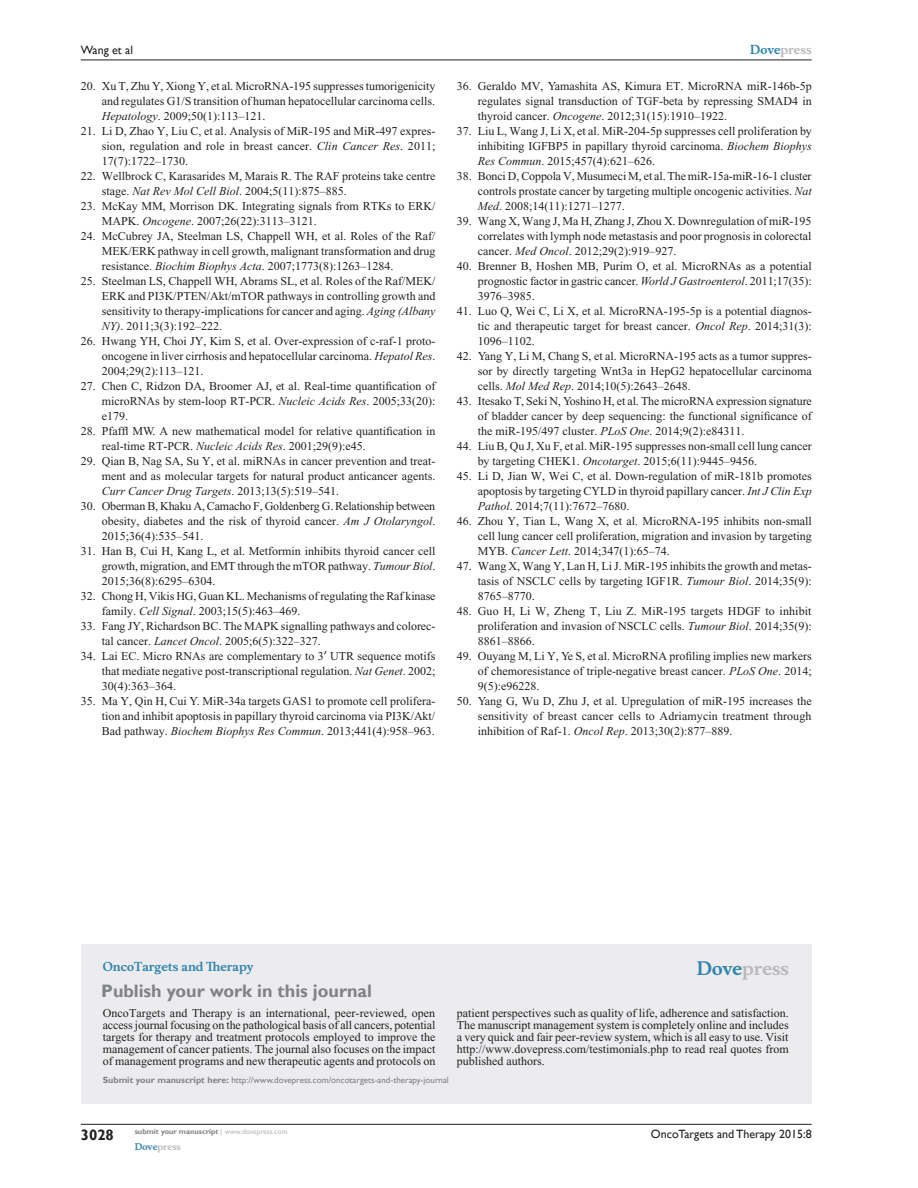
<style>
.page{position:relative;width:918px;height:1188px;background:#fff}
.page>*{position:absolute;margin:0;border:0;box-sizing:border-box;transform-origin:0 0}
.PromBx-H1{font:700 18px "Gill Sans";color:#808285}
.PromBx-Brand{font:700 18px "Musee";color:#b8b9bc}
.t1{font:700 15px "Gill Sans";color:#231f20}
.RefNL2{font:12px/15px "Times New Roman";color:#231f20;text-align:justify}
.PromBx-Tx{font:12px/12px "Times New Roman";color:#231f20;text-align:justify}
.t2{font:12px "Gill Sans";color:#231f20}
.PromBx-JrnlName{font:700 12px "Musee";color:#3485ae}
.t3{font:700 12px "Musee";color:#b8b9bc}
.PromBx-SubmitMssWebA{font:9px "Gill Sans";color:#808285}
.t4{font:700 9px "Musee";color:#b8b9bc}
.t5{font:700 7.5px "Gill Sans";color:#808285}
.s1{font-style:italic}
.s2{color:#3485ae}
.s3{font-weight:700}
.s4{font-weight:400;color:#b8b9bc}
</style>
<div class="page">
<div style="left:81px;top:944px;width:731px;height:159px;background:#ececee"></div>
<hr style="left:81px;top:1124px;width:731px;height:1px;background:#231f20">
<hr style="left:81px;top:60px;width:731px;height:1px;background:#231f20">
<p class="t2" style="left:81px;top:43px;width:54px">Wang et al</p>
<p class="RefNL2" style="left:102px;top:79px;width:335px;text-indent:-21px">20. Xu T, Zhu Y, Xiong Y, et al. MicroRNA-195 suppresses tumorigenicity and regulates G1/S transition of human hepatocellular carcinoma cells.<br><span class="s1">Hepatology</span>. 2009;50(1):113–121.</p>
<p class="RefNL2" style="left:102px;top:124px;width:335px;text-indent:-21px">21. Li D, Zhao Y, Liu C, et al. Analysis of MiR-195 and MiR-497 expres&shy;sion, regulation and role in breast cancer. <span class="s1">Clin Cancer Res</span>. 2011; 17(7):1722–1730.</p>
<p class="RefNL2" style="left:102px;top:169px;width:335px;text-indent:-21px">22. Wellbrock C, Karasarides M, Marais R. The RAF proteins take centre stage. <span class="s1">Nat Rev Mol Cell Biol</span>. 2004;5(11):875–885.</p>
<p class="RefNL2" style="left:102px;top:199px;width:335px;text-indent:-21px">23. McKay MM, Morrison DK. Integrating signals from RTKs to ERK/<br>MAPK. <span class="s1">Oncogene</span>. 2007;26(22):3113–3121.</p>
<p class="RefNL2" style="left:102px;top:229px;width:335px;text-indent:-21px">24. McCubrey JA, Steelman LS, Chappell WH, et al. Roles of the Raf/ MEK/ERK pathway in cell growth, malignant transformation and drug resistance. <span class="s1">Biochim Biophys Acta</span>. 2007;1773(8):1263–1284.</p>
<p class="RefNL2" style="left:102px;top:274px;width:335px;text-indent:-21px">25. Steelman LS, Chappell WH, Abrams SL, et al. Roles of the Raf/MEK/ ERK and PI3K/PTEN/Akt/mTOR pathways in controlling growth and sensitivity to therapy-implications for cancer and aging. <span class="s1">Aging (Albany NY)</span>. 2011;3(3):192–222.</p>
<p class="RefNL2" style="left:102px;top:334px;width:335px;text-indent:-21px">26. Hwang YH, Choi JY, Kim S, et al. Over-expression of c-raf-1 proto&shy;oncogene in liver cirrhosis and hepatocellular carcinoma. <span class="s1">Hepatol Res</span>.<br>2004;29(2):113–121.</p>
<p class="RefNL2" style="left:102px;top:379px;width:335px;text-indent:-21px">27. Chen C, Ridzon DA, Broomer AJ, et al. Real-time quantification of microRNAs by stem-loop RT-PCR. <span class="s1">Nucleic Acids Res</span>. 2005;33(20): e179.</p>
<p class="RefNL2" style="left:102px;top:424px;width:335px;text-indent:-21px">28. Pfaffl MW. A new mathematical model for relative quantification in real-time RT-PCR. <span class="s1">Nucleic Acids Res</span>. 2001;29(9):e45.</p>
<p class="RefNL2" style="left:102px;top:454px;width:335px;text-indent:-21px">29. Qian B, Nag SA, Su Y, et al. miRNAs in cancer prevention and treat&shy;ment and as molecular targets for natural product anticancer agents.<br><span class="s1">Curr Cancer Drug Targets</span>. 2013;13(5):519–541.</p>
<p class="RefNL2" style="left:102px;top:499px;width:335px;text-indent:-21px">30. Oberman B, Khaku A, Camacho F, Goldenberg G. Relationship between obesity, diabetes and the risk of thyroid cancer. <span class="s1">Am J Otolaryngol</span>.<br>2015;36(4):535–541.</p>
<p class="RefNL2" style="left:102px;top:544px;width:335px;text-indent:-21px">31. Han B, Cui H, Kang L, et al. Metformin inhibits thyroid cancer cell growth, migration, and EMT through the mTOR pathway. <span class="s1">Tumour Biol</span>.<br>2015;36(8):6295–6304.</p>
<p class="RefNL2" style="left:102px;top:589px;width:335px;text-indent:-21px">32. Chong H, Vikis HG, Guan KL. Mechanisms of regulating the Raf kinase family. <span class="s1">Cell Signal</span>. 2003;15(5):463–469.</p>
<p class="RefNL2" style="left:102px;top:619px;width:335px;text-indent:-21px">33. Fang JY, Richardson BC. The MAPK signalling pathways and colorec&shy;tal cancer. <span class="s1">Lancet Oncol</span>. 2005;6(5):322–327.</p>
<p class="RefNL2" style="left:102px;top:649px;width:335px;text-indent:-21px">34. Lai EC. Micro RNAs are complementary to 3 UTR sequence motifs that mediate negative post-transcriptional regulation. <span class="s1">Nat Genet</span>. 2002; 30(4):363–364.</p>
<p class="RefNL2" style="left:102px;top:694px;width:335px;text-indent:-21px">35. Ma Y, Qin H, Cui Y. MiR-34a targets GAS1 to promote cell prolifera&shy;tion and inhibit apoptosis in papillary thyroid carcinoma via PI3K/Akt/ Bad pathway. <span class="s1">Biochem Biophys Res Commun</span>. 2013;441(4):958–963.</p>
<p class="t3" style="left:750px;top:43px;width:63px"><span class="s2">Dove</span>press</p>
<p class="RefNL2" style="left:478px;top:79px;width:335px;text-indent:-21px">36. Geraldo MV, Yamashita AS, Kimura ET. MicroRNA miR-146b-5p regulates signal transduction of TGF-beta by repressing SMAD4 in thyroid cancer. <span class="s1">Oncogene</span>. 2012;31(15):1910–1922.</p>
<p class="RefNL2" style="left:478px;top:124px;width:335px;text-indent:-21px">37. Liu L, Wang J, Li X, et al. MiR-204-5p suppresses cell proliferation by inhibiting IGFBP5 in papillary thyroid carcinoma. <span class="s1">Biochem Biophys Res Commun</span>. 2015;457(4):621–626.</p>
<p class="RefNL2" style="left:478px;top:169px;width:335px;text-indent:-21px">38. Bonci D, Coppola V, Musumeci M, et al. The miR-15a-miR-16-1 cluster controls prostate cancer by targeting multiple oncogenic activities. <span class="s1">Nat Med</span>. 2008;14(11):1271–1277.</p>
<p class="RefNL2" style="left:478px;top:214px;width:335px;text-indent:-21px">39. Wang X, Wang J, Ma H, Zhang J, Zhou X. Downregulation of miR-195 correlates with lymph node metastasis and poor prognosis in colorectal cancer. <span class="s1">Med Oncol</span>. 2012;29(2):919–927.</p>
<p class="RefNL2" style="left:478px;top:259px;width:335px;text-indent:-21px">40. Brenner B, Hoshen MB, Purim O, et al. MicroRNAs as a potential prognostic factor in gastric cancer. <span class="s1">World J Gastroenterol</span>. 2011;17(35):<br>3976–3985.</p>
<p class="RefNL2" style="left:478px;top:304px;width:335px;text-indent:-21px">41. Luo Q, Wei C, Li X, et al. MicroRNA-195-5p is a potential diagnos&shy;tic and therapeutic target for breast cancer. <span class="s1">Oncol Rep</span>. 2014;31(3):<br>1096–1102.</p>
<p class="RefNL2" style="left:478px;top:349px;width:335px;text-indent:-21px">42. Yang Y, Li M, Chang S, et al. MicroRNA-195 acts as a tumor suppres&shy;sor by directly targeting Wnt3a in HepG2 hepatocellular carcinoma cells. <span class="s1">Mol Med Rep</span>. 2014;10(5):2643–2648.</p>
<p class="RefNL2" style="left:478px;top:394px;width:336px;text-indent:-21px">43. Itesako T, Seki N, Yoshino H, et al. The microRNA expression signature of bladder cancer by deep sequencing: the functional significance of the miR-195/497 cluster. <span class="s1">PLoS One</span>. 2014;9(2):e84311.</p>
<p class="RefNL2" style="left:478px;top:439px;width:335px;text-indent:-21px">44. Liu B, Qu J, Xu F, et al. MiR-195 suppresses non-small cell lung cancer by targeting CHEK1. <span class="s1">Oncotarget</span>. 2015;6(11):9445–9456.</p>
<p class="RefNL2" style="left:478px;top:469px;width:335px;text-indent:-21px">45. Li D, Jian W, Wei C, et al. Down-regulation of miR-181b promotes apoptosis by targeting CYLD in thyroid papillary cancer. <span class="s1">Int J Clin Exp Pathol</span>. 2014;7(11):7672–7680.</p>
<p class="RefNL2" style="left:478px;top:514px;width:335px;text-indent:-21px">46. Zhou Y, Tian L, Wang X, et al. MicroRNA-195 inhibits non-small cell lung cancer cell proliferation, migration and invasion by targeting MYB. <span class="s1">Cancer Lett</span>. 2014;347(1):65–74.</p>
<p class="RefNL2" style="left:478px;top:559px;width:335px;text-indent:-21px">47. Wang X, Wang Y, Lan H, Li J. MiR-195 inhibits the growth and metas&shy;tasis of NSCLC cells by targeting IGF1R. <span class="s1">Tumour Biol</span>. 2014;35(9):<br>8765–8770.</p>
<p class="RefNL2" style="left:478px;top:604px;width:335px;text-indent:-21px">48. Guo H, Li W, Zheng T, Liu Z. MiR-195 targets HDGF to inhibit proliferation and invasion of NSCLC cells. <span class="s1">Tumour Biol</span>. 2014;35(9):<br>8861–8866.</p>
<p class="RefNL2" style="left:478px;top:649px;width:335px;text-indent:-21px">49. Ouyang M, Li Y, Ye S, et al. MicroRNA profiling implies new markers of chemoresistance of triple-negative breast cancer. <span class="s1">PLoS One</span>. 2014; 9(5):e96228.</p>
<p class="RefNL2" style="left:478px;top:694px;width:335px;text-indent:-21px">50. Yang G, Wu D, Zhu J, et al. Upregulation of miR-195 increases the sensitivity of breast cancer cells to Adriamycin treatment through inhibition of Raf-1. <span class="s1">Oncol Rep</span>. 2013;30(2):877–889.</p>
<p class="PromBx-JrnlName" style="left:103px;top:959px;width:152px">OncoTargets and Therapy</p>
<p class="PromBx-H1" style="left:101px;top:980px;width:272px">Publish your work in this journal</p>
<p class="PromBx-Brand" style="left:697px;top:958px;width:94px"><span class="s2">Dove</span>press</p>
<p class="PromBx-Tx" style="left:103px;top:1007px;width:334px">OncoTargets and Therapy is an international, peer-reviewed, open access journal focusing on the pathological basis of all cancers, potential targets for therapy and treatment protocols employed to improve the management of cancer patients. The journal also focuses on the impact of management programs and new therapeutic agents and protocols on</p>
<p class="PromBx-Tx" style="left:457px;top:1007px;width:333px">patient perspectives such as quality of life, adherence and satisfaction.<br>The manuscript management system is completely online and includes a very quick and fair peer-review system, which is all easy to use. Visit http://www.dovepress.com/testimonials.php to read real quotes from published authors.</p>
<p class="PromBx-SubmitMssWebA" style="left:103px;top:1075px;width:348px"><span class="s3">Submit your manuscript here:</span> http://www.dovepress.com/oncotargets-and-therapy-journal</p>
<p class="t1" style="left:81px;top:1126px;width:35px">3028</p>
<p class="t5" style="left:135px;top:1127px;width:154px">submit your manuscript <span class="s4">| www.dovepress.com</span></p>
<p class="t4" style="left:135px;top:1141px;width:48px"><span class="s2">Dove</span>press</p>
<p class="t2" style="left:651px;top:1127px;width:162px">OncoTargets and Therapy 2015:8</p>
</div>
